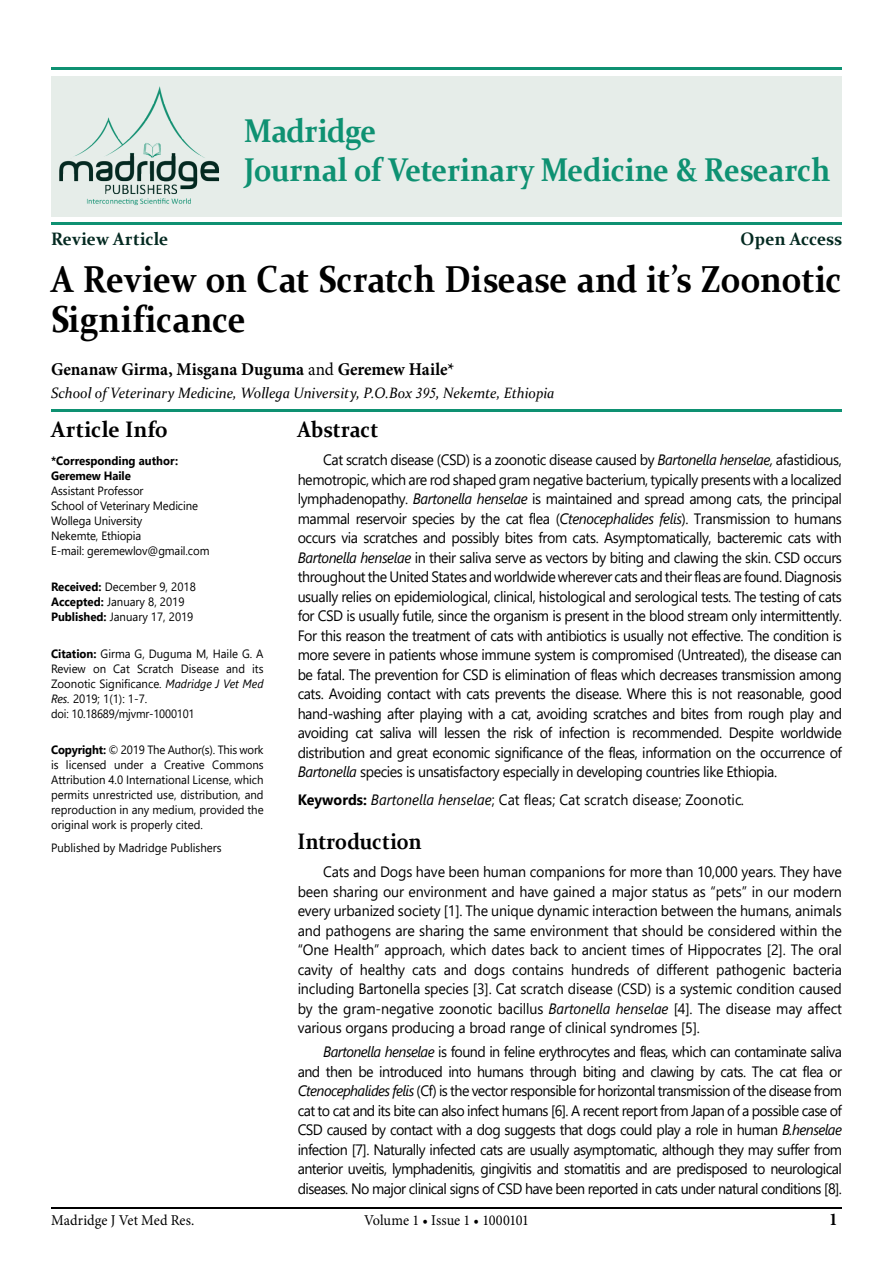
<style>
.page{position:relative;width:893px;height:1263px;background:#fff}
.page>*{position:absolute;margin:0;border:0;box-sizing:border-box;transform-origin:0 0}
.t1{font:700 37.5px/40.5px "Constantia";letter-spacing:-.005em;color:#000;scale:.9 1}
.t2{font:700 33px/39px "Constantia";letter-spacing:-.01em;color:#0e9172;scale:.9 1}
.t3{font:700 22.5px "Constantia";letter-spacing:.005em;color:#000;scale:.9 1}
.t4{font:700 22.5px "Constantia";letter-spacing:.005em;color:#000;scale:.95 1}
.t5{font:700 18px "Minion Pro";letter-spacing:-.005em;color:#000;scale:.95 1}
.t6{font:700 18px "Constantia";color:#032920;scale:.95 1}
.t7{font:15px/19.5px "Segoe UI";letter-spacing:-.03em;color:#000;text-align:justify;scale:.95 1}
.t8{font:italic 15px "Constantia";color:#000;scale:.95 1}
.t9{font:15px "Segoe UI";color:#000;scale:.95 1}
.t10{font:15px "Minion Pro";color:#000;scale:.95 1}
.t11{font:12px/15px "Segoe UI";color:#000;scale:.95 1}
.t12{font:700 12px/15px "Segoe UI";color:#000;scale:.95 1}
.s1{font-weight:400}
.s2{font-family:"Times New Roman"}
.s3{font-weight:700}
.s4{font-style:italic}
</style>
<div class="page">
<hr style="left:51px;top:1208px;width:791px;height:1px;background:#000">
<div style="left:51px;top:76px;width:791px;height:140px;background:#e6ede9"></div>
<hr style="left:51px;top:223px;width:791px;height:2px;background:#0e9172">
<hr style="left:51px;top:68px;width:791px;height:2px;background:#0e9172">
<img style="left:59px;top:86px;width:160px;height:120px">
<hr style="left:51px;top:409px;width:791px;height:2px;background:#0e9172">
<h2 class="t2" style="left:244px;top:109px;width:653px">Madridge<br>Journal of Veterinary Medicine &amp; Research</h2>
<p class="t6" style="left:51px;top:226px;width:125px">Review Article</p>
<p class="t6" style="left:741px;top:226px;width:108px">Open Access</p>
<h1 class="t1" style="left:51px;top:257px;width:880px">A Review on Cat Scratch Disease and it’s Zoonotic<br>Significance</h1>
<p class="t5" style="left:51px;top:357px;width:426px">Genanaw Girma, Misgana Duguma <span class="s1">and</span> Geremew Haile*</p>
<p class="t8" style="left:51px;top:382px;width:532px">School of Veterinary Medicine, Wollega University, P.O.Box <span class="s2">395</span>, Nekemte, Ethiopia</p>
<h3 class="t4" style="left:51px;top:414px;width:125px">Article Info</h3>
<p class="t12" style="left:51px;top:452px;width:135px">*Corresponding author:<br>Geremew Haile</p>
<p class="t11" style="left:51px;top:482px;width:168px">Assistant Professor<br>School of Veterinary Medicine<br>Wollega University<br>Nekemte, Ethiopia<br>E-mail: geremewlov@gmail.com</p>
<p class="t11" style="left:51px;top:579px;width:154px"><span class="s3">Received:</span> December 9, 2018<br><span class="s3">Accepted:</span> January 8, 2019<br><span class="s3">Published:</span> January 17, 2019</p>
<p class="t11" style="left:51px;top:645px;width:225px"><span class="s3">Citation:</span> Girma G, Duguma M, Haile G. A Review on Cat Scratch Disease and its Zoonotic Significance. <span class="s4">Madridge J Vet Med Res.</span> 2019; 1(1): 1-7.<br>doi: 10.18689/mjvmr-1000101</p>
<p class="t11" style="left:51px;top:741px;width:225px;text-align:justify"><span class="s3">Copyright:</span> © 2019 The Author(s). This work is licensed under a Creative Commons Attribution 4.0 International License, which permits unrestricted use, distribution, and reproduction in any medium, provided the original work is properly cited.</p>
<p class="t11" style="left:51px;top:840px;width:181px">Published by Madridge Publishers</p>
<h3 class="t3" style="left:298px;top:414px;width:91px">Abstract</h3>
<p class="t7" style="left:298px;top:449px;width:575px;text-indent:26px">Cat scratch disease (CSD) is a zoonotic disease caused by <span class="s4">Bartonella henselae,</span> afastidious, hemotropic, which are rod shaped gram negative bacterium, typically presents with a localized lymphadenopathy. <span class="s4">Bartonella henselae</span> is maintained and spread among cats, the principal mammal reservoir species by the cat flea (<span class="s4">Ctenocephalides felis</span>). Transmission to humans occurs via scratches and possibly bites from cats. Asymptomatically, bacteremic cats with <span class="s4">Bartonella henselae</span> in their saliva serve as vectors by biting and clawing the skin. CSD occurs throughout the United States and worldwide wherever cats and their fleas are found. Diagnosis usually relies on epidemiological, clinical, histological and serological tests. The testing of cats for CSD is usually futile, since the organism is present in the blood stream only intermittently.<br>For this reason the treatment of cats with antibiotics is usually not effective. The condition is more severe in patients whose immune system is compromised (Untreated), the disease can be fatal. The prevention for CSD is elimination of fleas which decreases transmission among cats. Avoiding contact with cats prevents the disease. Where this is not reasonable, good hand-washing after playing with a cat, avoiding scratches and bites from rough play and avoiding cat saliva will lessen the risk of infection is recommended. Despite worldwide distribution and great economic significance of the fleas, information on the occurrence of <span class="s4">Bartonella</span> species is unsatisfactory especially in developing countries like Ethiopia.</p>
<p class="t9" style="left:298px;top:786px;width:472px"><span class="s3">Keywords:</span> <span class="s4">Bartonella henselae</span>; Cat fleas; Cat scratch disease; Zoonotic<span class="s4">.</span></p>
<h3 class="t3" style="left:298px;top:826px;width:139px">Introduction</h3>
<p class="t7" style="left:298px;top:861px;width:574px;text-indent:26px">Cats and Dogs have been human companions for more than 10,000 years. They have been sharing our environment and have gained a major status as “pets” in our modern every urbanized society [1]. The unique dynamic interaction between the humans, animals and pathogens are sharing the same environment that should be considered within the “One Health” approach, which dates back to ancient times of Hippocrates [2]. The oral cavity of healthy cats and dogs contains hundreds of different pathogenic bacteria including Bartonella species [3]. Cat scratch disease (CSD) is a systemic condition caused by the gram-negative zoonotic bacillus <span class="s4">Bartonella henselae</span> [4]. The disease may affect various organs producing a broad range of clinical syndromes [5].</p>
<p class="t7" style="left:298px;top:1041px;width:574px;text-indent:26px"><span class="s4">Bartonella henselae</span> is found in feline erythrocytes and fleas, which can contaminate saliva and then be introduced into humans through biting and clawing by cats. The cat flea or <span class="s4">Ctenocephalides felis</span> (Cf) is the vector responsible for horizontal transmission of the disease from cat to cat and its bite can also infect humans [6]. A recent report from Japan of a possible case of CSD caused by contact with a dog suggests that dogs could play a role in human <span class="s4">B.henselae </span>infection [7]. Naturally infected cats are usually asymptomatic, although they may suffer from anterior uveitis, lymphadenitis, gingivitis and stomatitis and are predisposed to neurological diseases. No major clinical signs of CSD have been reported in cats under natural conditions [8].</p>
<p class="t10" style="left:51px;top:1210px;width:153px">Madridge J Vet Med Res.</p>
<p class="t5" style="left:829px;top:1206px;width:11px">1</p>
<p class="t10" style="left:364px;top:1210px;width:175px">Volume 1 • Issue 1 • 1000101</p>
</div>
